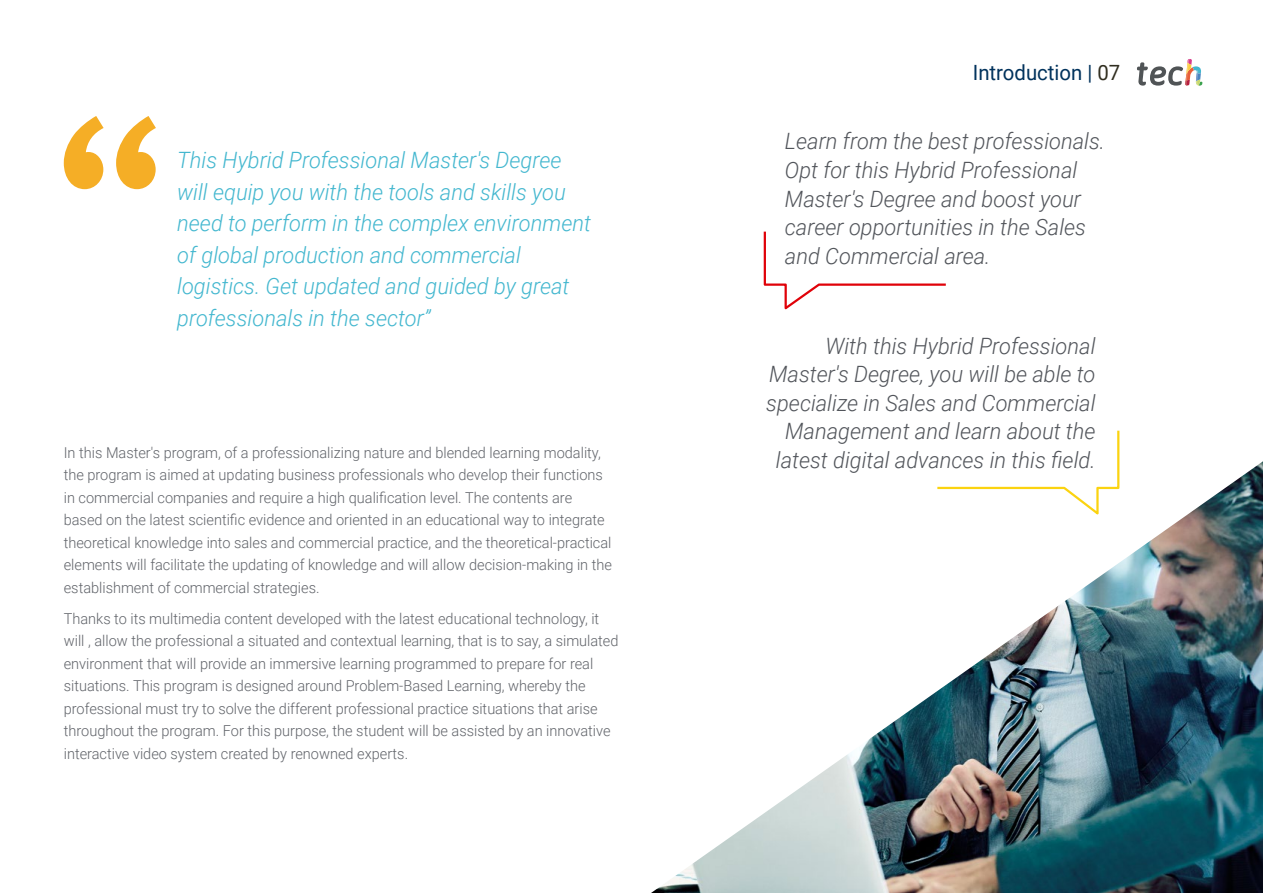
<style>
.page{position:relative;width:1263px;height:893px;background:#fff}
.page>*{position:absolute;margin:0;border:0;box-sizing:border-box;transform-origin:0 0}
.t1{font:italic 300 22.5px/28.5px "Roboto";color:#52555b;text-align:right}
.t2{font:italic 300 22.5px/31.5px "Roboto";color:#43b7cf}
.t3{font:21px "Roboto";color:#00325c}
.t4{font:300 15px/22.5px "Roboto";color:#61646a}
.s1{color:#312e20}
</style>
<div class="page">
<svg style="left:1137px;top:59px;width:65px;height:27px"></svg>
<svg style="left:64px;top:116px;width:92px;height:73px"></svg>
<img style="left:651px;top:461px;width:612px;height:432px">
<svg style="left:935px;top:430px;width:185px;height:88px"></svg>
<svg style="left:763px;top:231px;width:183px;height:79px"></svg>
<p class="t2" style="left:177px;top:144px;width:415px">This Hybrid Professional Master's Degree will equip you with the tools and skills you need to perform in the complex environment of global production and commercial logistics. Get updated and guided by great professionals in the sector”</p>
<p class="t4" style="left:64px;top:441px;width:550px">In this Master's program, of a professionalizing nature and blended learning modality, the program is aimed at updating business professionals who develop their functions in commercial companies and require a high qualification level. The contents are based on the latest scientific evidence and oriented in an educational way to integrate theoretical knowledge into sales and commercial practice, and the theoretical-practical elements will facilitate the updating of knowledge and will allow decision-making in the establishment of commercial strategies.</p>
<p class="t4" style="left:64px;top:607px;width:556px">Thanks to its multimedia content developed with the latest educational technology, it will , allow the professional a situated and contextual learning, that is to say, a simulated environment that will provide an immersive learning programmed to prepare for real situations. This program is designed around Problem-Based Learning, whereby the professional must try to solve the different professional practice situations that arise throughout the program. For this purpose, the student will be assisted by an innovative interactive video system created by renowned experts.</p>
<h2 class="t3" style="left:973px;top:57px;width:149px">Introduction | <span class="s1">07</span></h2>
<h1 class="t1" style="left:785px;top:126px;width:322px;text-align:left">Learn from the best professionals.<br>Opt for this Hybrid Professional<br>Master's Degree and boost your career opportunities in the Sales and Commercial area.</h1>
<h1 class="t1" style="left:766px;top:330px;width:331px">With this Hybrid Professional Master's Degree, you will be able to specialize in Sales and Commercial Management and learn about the latest digital advances in this field.</h1>
</div>
